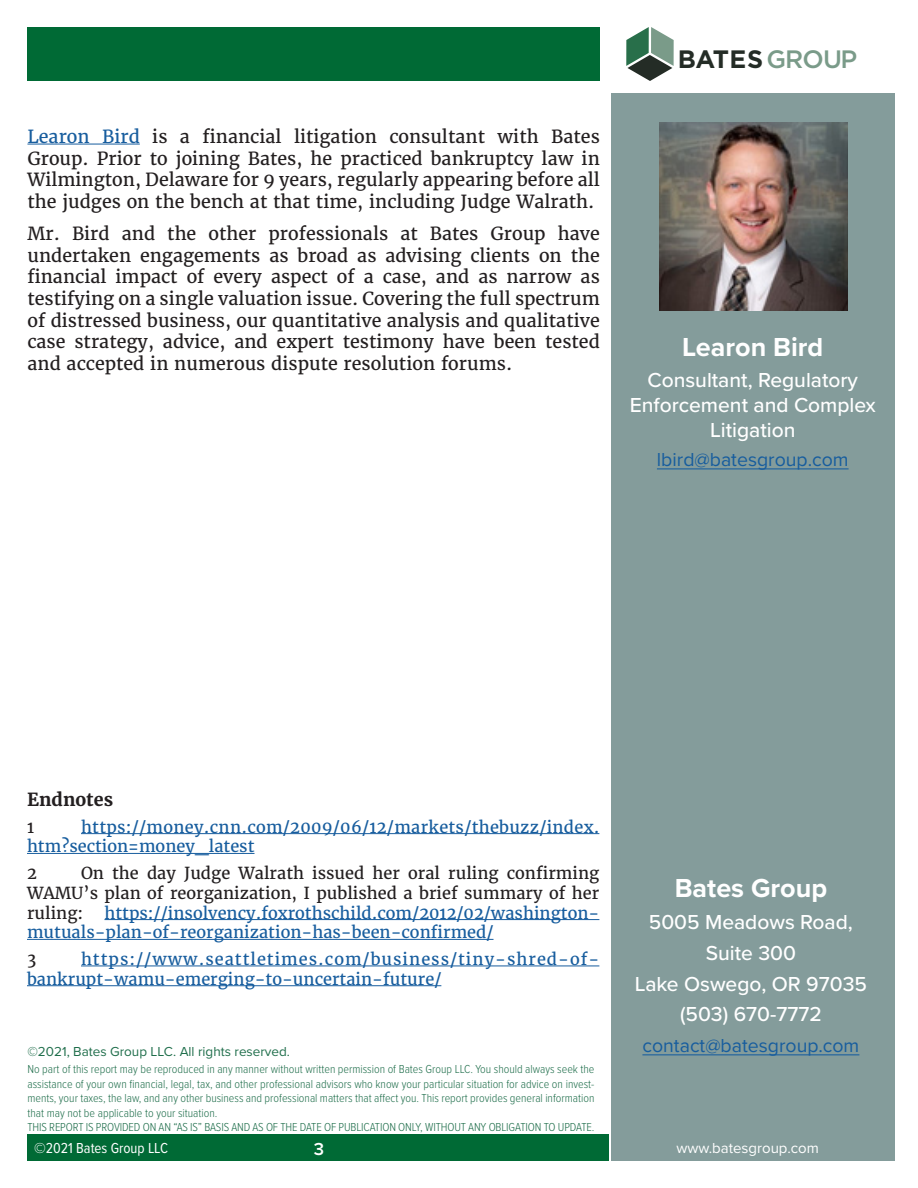
<style>
.page{position:relative;width:918px;height:1188px;background:#fff}
.page>*{position:absolute;margin:0;border:0;box-sizing:border-box;transform-origin:0 0}
.t1{font:700 27px "Proxima Nova";color:#fff}
.t2{font:700 25.2px "Gotham";color:#242c26}
.t3{font:500 21px/25.2px "Proxima Nova";color:#fff;text-align:center}
.t4{font:19.5px "Proxima Nova";color:#175d9e}
.t5{font:18px/21.6px "Merriweather";color:#231f20;text-align:justify}
.t6{font:700 18px "Merriweather";color:#231f20}
.t7{font:600 18px "Proxima Nova";color:#fff}
.t8{font:16.5px/19.8px "Merriweather";color:#175d9e}
.t9{font:16.5px/19.8px "Merriweather";color:#231f20;text-align:justify}
.t10{font:16.5px/19.8px "Merriweather";letter-spacing:.06em;color:#175d9e}
.t11{font:15px "Proxima Nova Cond";color:#fff}
.t12{font:15px "Proxima Nova";color:#fff}
.t13{font:13.5px "Proxima Nova";color:#1f6e4b}
.t14{font:300 12px/14.4px "Proxima Nova Cond";letter-spacing:-.01em;color:#1f6e4b;text-align:justify}
.s1{color:#175d9e}
.s2{font-weight:500;color:#7a9b89}
</style>
<div class="page">
<svg style="left:626px;top:27px;width:48px;height:54px"></svg>
<div style="left:27px;top:27px;width:572px;height:54px;background:#006a35"></div>
<div style="left:611px;top:93px;width:284px;height:1068px;background:#849c9b"></div>
<div style="left:27px;top:1134px;width:581px;height:27px;background:#006a35"></div>
<hr style="left:642px;top:1054px;width:217px;height:1px;background:#175d9e">
<img style="left:659px;top:122px;width:188px;height:188px">
<hr style="left:27px;top:144px;width:113px;height:1px;background:#175d9e">
<hr style="left:657px;top:468px;width:192px;height:1px;background:#175d9e">
<hr style="left:81px;top:833px;width:518px;height:1px;background:#175d9e">
<hr style="left:27px;top:853px;width:228px;height:1px;background:#175d9e">
<hr style="left:104px;top:919px;width:495px;height:1px;background:#175d9e">
<hr style="left:27px;top:939px;width:467px;height:1px;background:#175d9e">
<hr style="left:81px;top:966px;width:518px;height:1px;background:#175d9e">
<hr style="left:27px;top:985px;width:414px;height:1px;background:#175d9e">
<p class="t5" style="left:27px;top:126px;width:574px"><span class="s1">Learon Bird</span> is a financial litigation consultant with Bates Group. Prior to joining Bates, he practiced bankruptcy law in Wilmington, Delaware for 9 years, regularly appearing before all the judges on the bench at that time, including Judge Walrath.</p>
<p class="t5" style="left:27px;top:223px;width:574px">Mr. Bird and the other professionals at Bates Group have undertaken engagements as broad as advising clients on the financial impact of every aspect of a case, and as narrow as testifying on a single valuation issue. Covering the full spectrum of distressed business, our quantitative analysis and qualitative case strategy, advice, and expert testimony have been tested and accepted in numerous dispute resolution forums.</p>
<p class="t2" style="left:678px;top:42px;width:181px">BATES <span class="s2">GROUP</span></p>
<p class="t1" style="left:682px;top:327px;width:143px">Learon Bird</p>
<p class="t3" style="left:630px;top:366px;width:248px">Consultant, Regulatory<br>Enforcement and Complex<br>Litigation</p>
<p class="t4" style="left:657px;top:445px;width:193px">lbird@batesgroup.com</p>
<p class="t6" style="left:27px;top:788px;width:88px">Endnotes</p>
<p class="t9" style="left:27px;top:817px;width:9px">1</p>
<p class="t8" style="left:27px;top:817px;width:574px;text-indent:54px">https://money.cnn.com/2009/06/12/markets/thebuzz/index. htm?section=money_latest</p>
<p class="t9" style="left:27px;top:863px;width:11px">2</p>
<p class="t9" style="left:27px;top:863px;width:574px;text-indent:54px">On the day Judge Walrath issued her oral ruling confirming WAMU’s plan of reorganization, I published a brief summary of her ruling:</p>
<p class="t8" style="left:27px;top:903px;width:574px;text-indent:77px">https://insolvency.foxrothschild.com/2012/02/washington&shy;mutuals-plan-of-reorganization-has-been-confirmed/</p>
<p class="t9" style="left:27px;top:949px;width:11px">3</p>
<p class="t10" style="left:27px;top:949px;width:574px;text-indent:54px">https://www.seattletimes.com/business/tiny-shred-of&shy;bankrupt-wamu-emerging-to-uncertain-future/</p>
<p class="t13" style="left:27px;top:1042px;width:264px">©2021, Bates Group LLC. All rights reserved.</p>
<p class="t14" style="left:27px;top:1062px;width:569px">No part of this report may be reproduced in any manner without written permission of Bates Group LLC. You should always seek the assistance of your own financial, legal, tax, and other professional advisors who know your particular situation for advice on invest&shy;ments, your taxes, the law, and any other business and professional matters that affect you. This report provides general information that may not be applicable to your situation.</p>
<p class="t14" style="left:27px;top:1119px;width:568px">THIS REPORT IS PROVIDED ON AN “AS IS” BASIS AND AS OF THE DATE OF PUBLICATION ONLY, WITHOUT ANY OBLIGATION TO UPDATE.</p>
<p class="t1" style="left:675px;top:868px;width:154px">Bates Group</p>
<p class="t3" style="left:649px;top:909px;width:206px">5005 Meadows Road,</p>
<p class="t3" style="left:706px;top:940px;width:92px">Suite 300</p>
<p class="t3" style="left:635px;top:970px;width:234px">Lake Oswego, OR 97035</p>
<p class="t3" style="left:680px;top:1001px;width:143px">(503) 670-7772</p>
<p class="t4" style="left:642px;top:1031px;width:218px">contact@batesgroup.com</p>
<p class="t11" style="left:34px;top:1137px;width:135px">©2021 Bates Group LLC</p>
<p class="t7" style="left:314px;top:1135px;width:12px">3</p>
<p class="t12" style="left:676px;top:1137px;width:144px">www.batesgroup.com</p>
</div>
